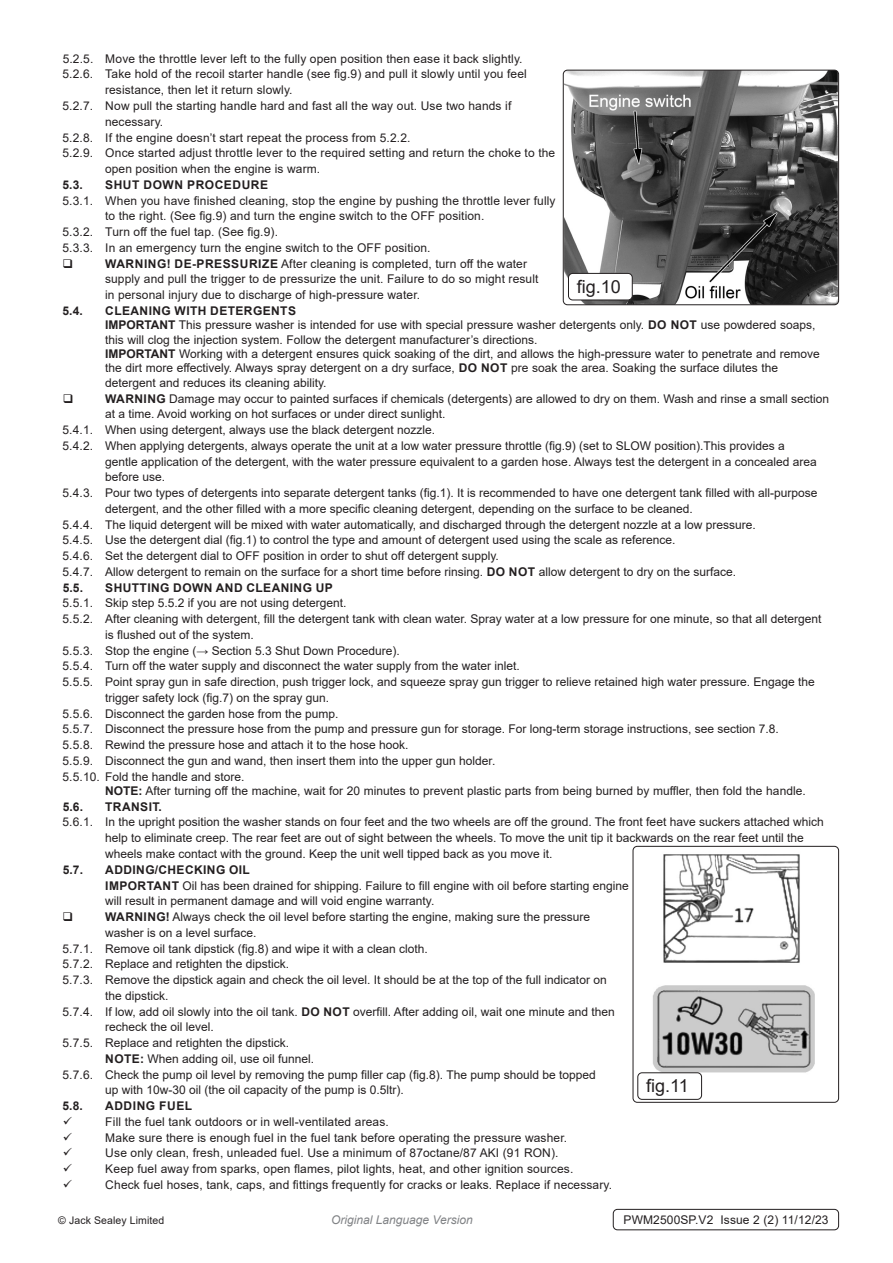
<style>
.page{position:relative;width:893px;height:1263px;background:#fff}
.page>*{position:absolute;margin:0;border:0;box-sizing:border-box;transform-origin:0 0}
.t1{font:18px "Arial";color:#231f20}
.Body{font:12px/15.8px "Arial";color:#231f20}
.t2{font:700 12px "Arial";letter-spacing:.035em;color:#231f20}
.Body__Footer{font:12px "Arial";letter-spacing:.01em;color:#231f20}
.t3{font:italic 12px "Arial";color:#808285}
.Body__Justified__7pt{font:10.5px "Arial";letter-spacing:.01em;color:#231f20}
.s1{font-weight:700}
</style>
<div class="page">
<img style="left:564px;top:70px;width:274px;height:235px">
<div style="left:563px;top:70px;width:276px;height:235px;border:1px solid #231f20;border-radius:4px"></div>
<div style="left:568px;top:273px;width:64px;height:27px;background:#fff;border-radius:4px"></div>
<div style="left:568px;top:273px;width:65px;height:27px;border:1px solid #231f20;border-radius:4px"></div>
<img style="left:633px;top:846px;width:206px;height:256px">
<div style="left:633px;top:846px;width:206px;height:257px;border:1px solid #231f20;border-radius:4px"></div>
<div style="left:637px;top:1072px;width:65px;height:28px;border:1px solid #231f20;border-radius:4px"></div>
<div style="left:613px;top:1209px;width:226px;height:21px;border:1px solid #231f20;border-radius:4px"></div>
<p class="Body" style="left:63px;top:51px;width:461px">5.2.5. Move the throttle lever left to the fully open position then ease it back slightly.</p>
<p class="Body" style="left:105px;top:66px;width:423px;text-indent:-43px">5.2.6. Take hold of the recoil starter handle (see fig.9) and pull it slowly until you feel resistance, then let it return slowly.</p>
<p class="Body" style="left:105px;top:98px;width:408px;text-indent:-43px">5.2.7. Now pull the starting handle hard and fast all the way out. Use two hands if necessary.</p>
<p class="Body" style="left:63px;top:129px;width:349px">5.2.8. If the engine doesn’t start repeat the process from 5.2.2.</p>
<p class="Body" style="left:105px;top:145px;width:452px;text-indent:-43px">5.2.9. Once started adjust throttle lever to the required setting and return the choke to the open position when the engine is warm.</p>
<p class="t2" style="left:63px;top:176px;width:22px">5.3.</p>
<p class="t2" style="left:105px;top:176px;width:164px">SHUT DOWN PROCEDURE</p>
<p class="Body" style="left:105px;top:192px;width:452px;text-indent:-43px">5.3.1. When you have finished cleaning, stop the engine by pushing the throttle lever fully to the right. (See fig.9) and turn the engine switch to the OFF position.</p>
<p class="Body" style="left:63px;top:224px;width:217px">5.3.2. Turn off the fuel tap. (See fig.9).</p>
<p class="Body" style="left:63px;top:240px;width:370px">5.3.3. In an emergency turn the engine switch to the OFF position.</p>
<p class="Body" style="left:105px;top:255px;width:435px"><span class="s1">WARNING! DE-PRESSURIZE</span> After cleaning is completed, turn off the water supply and pull the trigger to de pressurize the unit. Failure to do so might result in personal injury due to discharge of high-pressure water.</p>
<p class="t2" style="left:63px;top:302px;width:22px">5.4.</p>
<p class="t2" style="left:105px;top:302px;width:192px">CLEANING WITH DETERGENTS</p>
<p class="Body" style="left:105px;top:318px;width:712px;line-height:14.4px"><span class="s1">IMPORTANT</span> This pressure washer is intended for use with special pressure washer detergents only. <span class="s1">DO NOT</span> use powdered soaps, this will clog the injection system. Follow the detergent manufacturer’s directions.</p>
<p class="Body" style="left:105px;top:346px;width:716px;line-height:14.4px"><span class="s1">IMPORTANT</span> Working with a detergent ensures quick soaking of the dirt, and allows the high-pressure water to penetrate and remove the dirt more effectively. Always spray detergent on a dry surface, <span class="s1">DO NOT</span> pre soak the area. Soaking the surface dilutes the detergent and reduces its cleaning ability.</p>
<p class="Body" style="left:105px;top:390px;width:726px"><span class="s1">WARNING</span> Damage may occur to painted surfaces if chemicals (detergents) are allowed to dry on them. Wash and rinse a small section at a time. Avoid working on hot surfaces or under direct sunlight.</p>
<p class="Body" style="left:63px;top:422px;width:374px">5.4.1. When using detergent, always use the black detergent nozzle.</p>
<p class="Body" style="left:105px;top:438px;width:713px;text-indent:-43px">5.4.2. When applying detergents, always operate the unit at a low water pressure throttle (fig.9) (set to SLOW position).This provides a gentle application of the detergent, with the water pressure equivalent to a garden hose. Always test the detergent in a concealed area before use.</p>
<p class="Body" style="left:105px;top:485px;width:714px;text-indent:-43px">5.4.3. Pour two types of detergents into separate detergent tanks (fig.1). It is recommended to have one detergent tank filled with all-purpose detergent, and the other filled with a more specific cleaning detergent, depending on the surface to be cleaned.</p>
<p class="Body" style="left:63px;top:516px;width:695px">5.4.4. The liquid detergent will be mixed with water automatically, and discharged through the detergent nozzle at a low pressure.</p>
<p class="Body" style="left:63px;top:532px;width:614px">5.4.5. Use the detergent dial (fig.1) to control the type and amount of detergent used using the scale as reference.</p>
<p class="Body" style="left:63px;top:548px;width:438px">5.4.6. Set the detergent dial to OFF position in order to shut off detergent supply.</p>
<p class="Body" style="left:63px;top:564px;width:675px">5.4.7. Allow detergent to remain on the surface for a short time before rinsing. <span class="s1">DO NOT</span> allow detergent to dry on the surface.</p>
<p class="t2" style="left:63px;top:579px;width:22px">5.5.</p>
<p class="t2" style="left:105px;top:579px;width:229px">SHUTTING DOWN AND CLEANING UP</p>
<p class="Body" style="left:63px;top:595px;width:285px">5.5.1. Skip step 5.5.2 if you are not using detergent.</p>
<p class="Body" style="left:105px;top:611px;width:718px;text-indent:-43px">5.5.2. After cleaning with detergent, fill the detergent tank with clean water. Spray water at a low pressure for one minute, so that all detergent is flushed out of the system.</p>
<p class="Body" style="left:63px;top:642px;width:339px">5.5.3. Stop the engine (→ Section 5.3 Shut Down Procedure).</p>
<p class="Body" style="left:63px;top:658px;width:459px">5.5.4. Turn off the water supply and disconnect the water supply from the water inlet.</p>
<p class="Body" style="left:105px;top:674px;width:711px;text-indent:-43px">5.5.5. Point spray gun in safe direction, push trigger lock, and squeeze spray gun trigger to relieve retained high water pressure. Engage the trigger safety lock (fig.7) on the spray gun.</p>
<p class="Body" style="left:63px;top:705px;width:277px">5.5.6. Disconnect the garden hose from the pump.</p>
<p class="Body" style="left:63px;top:721px;width:718px">5.5.7. Disconnect the pressure hose from the pump and pressure gun for storage. For long-term storage instructions, see section 7.8.</p>
<p class="Body" style="left:63px;top:737px;width:348px">5.5.8. Rewind the pressure hose and attach it to the hose hook.</p>
<p class="Body" style="left:63px;top:753px;width:434px">5.5.9. Disconnect the gun and wand, then insert them into the upper gun holder.</p>
<p class="Body" style="left:63px;top:768px;width:183px">5.5.10. Fold the handle and store.</p>
<p class="Body" style="left:105px;top:783px;width:702px"><span class="s1">NOTE:</span> After turning off the machine, wait for 20 minutes to prevent plastic parts from being burned by muffler, then fold the handle.</p>
<p class="t2" style="left:63px;top:798px;width:22px">5.6.</p>
<p class="t2" style="left:105px;top:798px;width:58px">TRANSIT.</p>
<p class="Body" style="left:105px;top:814px;width:720px;text-indent:-43px">5.6.1. In the upright position the washer stands on four feet and the two wheels are off the ground. The front feet have suckers attached which help to eliminate creep. The rear feet are out of sight between the wheels. To move the unit tip it backwards on the rear feet until the wheels make contact with the ground. Keep the unit well tipped back as you move it.</p>
<p class="t2" style="left:63px;top:861px;width:22px">5.7.</p>
<p class="t2" style="left:105px;top:861px;width:146px">ADDING/CHECKING OIL</p>
<p class="Body" style="left:105px;top:877px;width:525px"><span class="s1">IMPORTANT</span> Oil has been drained for shipping. Failure to fill engine with oil before starting engine will result in permanent damage and will void engine warranty.</p>
<p class="Body" style="left:105px;top:909px;width:487px"><span class="s1">WARNING!</span> Always check the oil level before starting the engine, making sure the pressure washer is on a level surface.</p>
<p class="Body" style="left:63px;top:940px;width:367px">5.7.1. Remove oil tank dipstick (fig.8) and wipe it with a clean cloth.</p>
<p class="Body" style="left:63px;top:956px;width:228px">5.7.2. Replace and retighten the dipstick.</p>
<p class="Body" style="left:105px;top:972px;width:503px;text-indent:-43px">5.7.3. Remove the dipstick again and check the oil level. It should be at the top of the full indicator on the dipstick.</p>
<p class="Body" style="left:105px;top:1003px;width:511px;text-indent:-43px">5.7.4. If low, add oil slowly into the oil tank. <span class="s1">DO NOT</span> overfill. After adding oil, wait one minute and then recheck the oil level.</p>
<p class="Body" style="left:63px;top:1035px;width:228px">5.7.5. Replace and retighten the dipstick.</p>
<p class="Body" style="left:105px;top:1050px;width:210px"><span class="s1">NOTE:</span> When adding oil, use oil funnel.</p>
<p class="Body" style="left:105px;top:1066px;width:492px;text-indent:-43px">5.7.6. Check the pump oil level by removing the pump filler cap (fig.8). The pump should be topped up with 10w-30 oil (the oil capacity of the pump is 0.5ltr).</p>
<p class="t2" style="left:63px;top:1097px;width:22px">5.8.</p>
<p class="t2" style="left:105px;top:1097px;width:88px">ADDING FUEL</p>
<p class="Body" style="left:105px;top:1113px;width:285px">Fill the fuel tank outdoors or in well-ventilated areas.</p>
<p class="Body" style="left:105px;top:1129px;width:463px">Make sure there is enough fuel in the fuel tank before operating the pressure washer.</p>
<p class="Body" style="left:105px;top:1145px;width:455px">Use only clean, fresh, unleaded fuel. Use a minimum of 87octane/87 AKI (91 RON).</p>
<p class="Body" style="left:105px;top:1161px;width:470px">Keep fuel away from sparks, open flames, pilot lights, heat, and other ignition sources.</p>
<p class="Body" style="left:105px;top:1176px;width:508px">Check fuel hoses, tank, caps, and fittings frequently for cracks or leaks. Replace if necessary.</p>
<p class="t1" style="left:577px;top:274px;width:46px">fig.10</p>
<p class="t1" style="left:646px;top:1073px;width:44px">fig.11</p>
<p class="Body__Justified__7pt" style="left:58px;top:1213px;width:108px">© Jack Sealey Limited</p>
<p class="t3" style="left:331px;top:1212px;width:143px">Original Language Version</p>
<p class="Body__Footer" style="left:623px;top:1212px;width:207px">PWM2500SP.V2 Issue 2 (2) 11/12/23</p>
</div>
